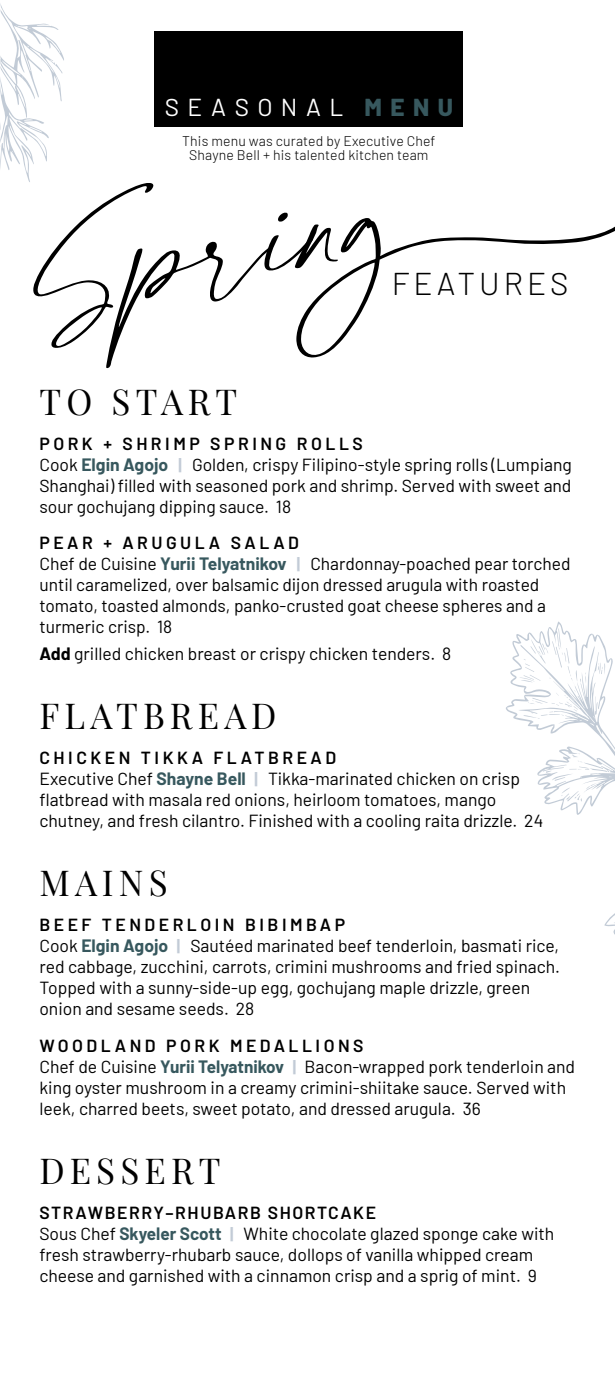
<style>
.page{position:relative;width:615px;height:1386px;background:#fff}
.page>*{position:absolute;margin:0;border:0;box-sizing:border-box;transform-origin:0 0}
.t1{font:italic 121.45px "Beyond Sweet";color:#000}
.t2{font:35px "Playfair Display";letter-spacing:.15em;color:#000}
.t3{font:300 31.5px "Barlow";letter-spacing:.125em;color:#000}
.t4{font:24.5px "Barlow";letter-spacing:.345em;color:#fff}
.t5{font:17.5px/21px "Barlow";color:#000}
.t6{font:300 14px/14.3px "Barlow";letter-spacing:.01em;color:#000;text-align:center}
.s1{font-weight:800;color:#37585e}
.s2{font-weight:600}
.s3{font-weight:700;color:#37585e}
.s4{font-weight:700;font-size:16.62px;color:#c2cbd6}
.s5{font-weight:700}
</style>
<div class="page">
<div style="left:155px;top:32px;width:307px;height:95px;background:#000"></div>
<svg style="left:506px;top:621px;width:108px;height:312px"></svg>
<svg style="left:594px;top:697px;width:3px;height:18px"></svg>
<svg style="left:597px;top:662px;width:8px;height:13px"></svg>
<svg style="left:519px;top:628px;width:67px;height:91px"></svg>
<svg style="left:545px;top:754px;width:63px;height:48px"></svg>
<svg style="left:0;top:4px;width:64px;height:178px"></svg>
<h3 class="t4" style="left:165px;top:89px;width:289px">SEASONAL <span class="s1">MENU</span></h3>
<p class="t6" style="left:182px;top:132px;width:254px">This menu was curated by Executive Chef<br>Shayne Bell + his talented kitchen team</p>
<h1 class="t1" style="left:22px;top:251px;width:609px;rotate:-9deg">Spring</h1>
<h3 class="t3" style="left:391px;top:261px;width:178px">FEATURES</h3>
<h2 class="t2" style="left:39px;top:374px;width:199px">TO START</h2>
<p class="t5" style="left:39px;top:431px;width:533px"><span class="s2">PORK + SHRIMP SPRING ROLLS<br></span>Cook <span class="s3">Elgin Agojo</span> <span class="s4">|</span> Golden, crispy Filipino-style spring rolls (Lumpiang Shanghai) filled with seasoned pork and shrimp. Served with sweet and sour gochujang dipping sauce. 18</p>
<p class="t5" style="left:39px;top:531px;width:532px"><span class="s2">PEAR + ARUGULA SALAD<br></span>Chef de Cuisine <span class="s3">Yurii Telyatnikov</span> <span class="s4">|</span> Chardonnay-poached pear torched until caramelized, over balsamic dijon dressed arugula with roasted tomato, toasted almonds, panko-crusted goat cheese spheres and a turmeric crisp. 18</p>
<p class="t5" style="left:39px;top:641px;width:413px"><span class="s5">Add</span> grilled chicken breast or crispy chicken tenders. 8</p>
<h2 class="t2" style="left:39px;top:688px;width:238px">FLATBREAD</h2>
<p class="t5" style="left:39px;top:746px;width:505px"><span class="s2">CHICKEN TIKKA FLATBREAD<br></span>Executive Chef <span class="s3">Shayne Bell</span> <span class="s4">|</span> Tikka-marinated chicken on crisp flatbread with masala red onions, heirloom tomatoes, mango chutney, and fresh cilantro. Finished with a cooling raita drizzle. 24</p>
<h2 class="t2" style="left:39px;top:856px;width:130px">MAINS</h2>
<p class="t5" style="left:39px;top:913px;width:521px"><span class="s2">BEEF TENDERLOIN BIBIMBAP<br></span>Cook <span class="s3">Elgin Agojo</span> <span class="s4">|</span> Sautéed marinated beef tenderloin, basmati rice, red cabbage, zucchini, carrots, crimini mushrooms and fried spinach.<br>Topped with a sunny-side-up egg, gochujang maple drizzle, green onion and sesame seeds. 28</p>
<p class="t5" style="left:39px;top:1034px;width:537px"><span class="s2">WOODLAND PORK MEDALLIONS<br></span>Chef de Cuisine <span class="s3">Yurii Telyatnikov</span> <span class="s4">|</span> Bacon-wrapped pork tenderloin and king oyster mushroom in a creamy crimini-shiitake sauce. Served with leek, charred beets, sweet potato, and dressed arugula. 36</p>
<h2 class="t2" style="left:39px;top:1144px;width:183px">DESSERT</h2>
<p class="t5" style="left:39px;top:1201px;width:516px"><span class="s2">STRAWBERRY–RHUBARB SHORTCAKE<br></span>Sous Chef <span class="s3">Skyeler Scott</span> <span class="s4">|</span> White chocolate glazed sponge cake with fresh strawberry-rhubarb sauce, dollops of vanilla whipped cream cheese and garnished with a cinnamon crisp and a sprig of mint. 9</p>
</div>
